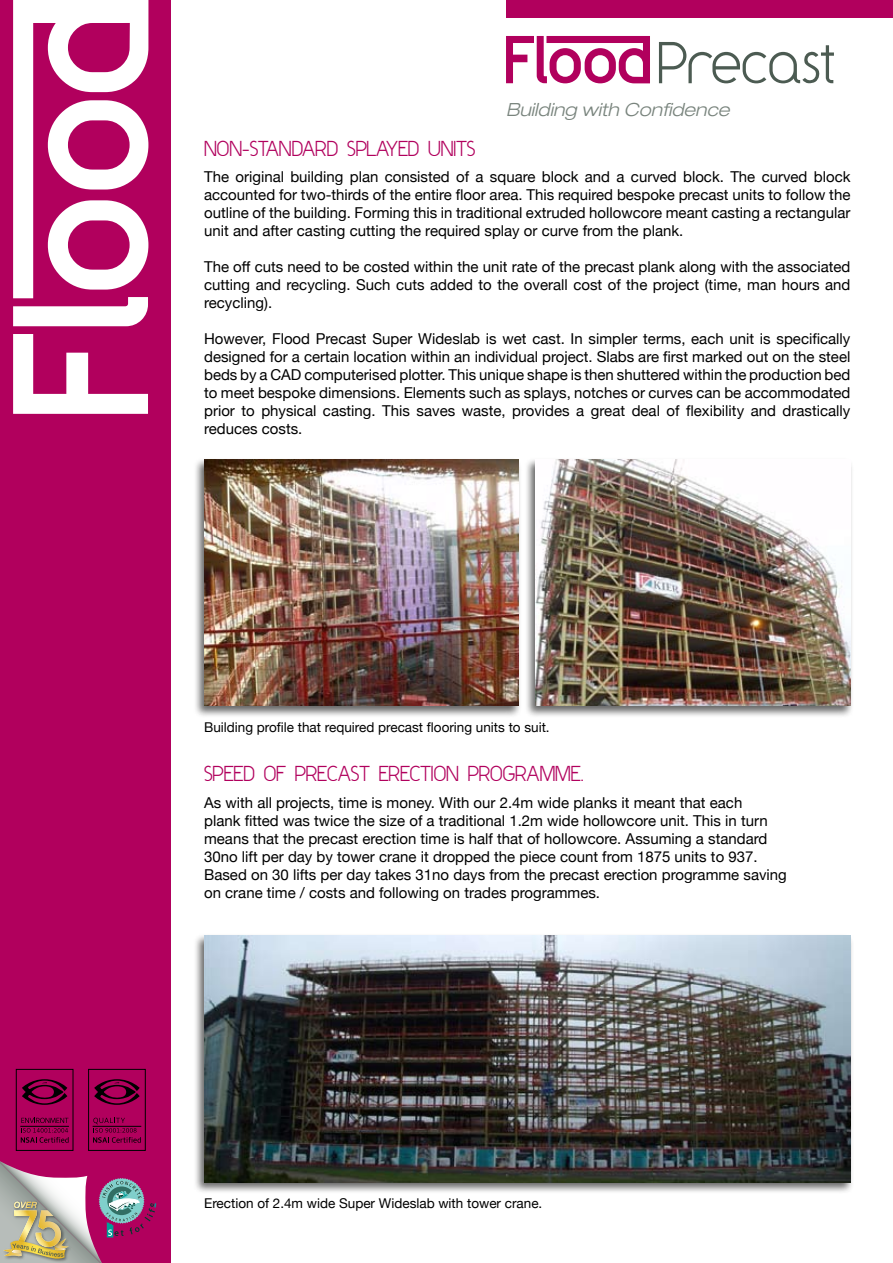
<style>
.page{position:relative;width:893px;height:1263px;background:#fff}
.page>*{position:absolute;margin:0;border:0;box-sizing:border-box;transform-origin:0 0}
.t1{font:italic 300 expanded 18.15px "Helvetica Neue";color:#79847d}
.t2{font:18px "Y2 K Neophyte";color:#b1005d}
.t3{font:15px/18px "Helvetica Neue";color:#000;text-align:justify}
.t4{font:13.5px "Helvetica Neue";color:#000}
</style>
<div class="page">
<div style="left:0;top:0;width:170px;height:1263px;background:#b1005d"></div>
<div style="left:193px;top:457px;width:335px;height:267px;background:#000;opacity:.6"></div>
<img style="left:204px;top:459px;width:315px;height:247px">
<div style="left:193px;top:933px;width:667px;height:267px;background:#000;opacity:.6"></div>
<img style="left:204px;top:935px;width:646px;height:247px">
<div style="left:524px;top:457px;width:336px;height:267px;background:#000;opacity:.6"></div>
<img style="left:536px;top:459px;width:314px;height:247px">
<svg style="left:13px;top:334px;width:135px;height:80px"></svg>
<svg style="left:13px;top:0;width:135px;height:326px"></svg>
<svg style="left:0;top:1161px;width:156px;height:102px"></svg>
<div style="left:16px;top:1069px;width:57px;height:81px;border:1px solid #000"></div>
<svg style="left:22px;top:1079px;width:45px;height:26px"></svg>
<hr style="left:20px;top:1126px;width:49px;height:1px;background:#000">
<svg style="left:21px;top:1118px;width:48px;height:25px"></svg>
<div style="left:88px;top:1069px;width:57px;height:81px;border:1px solid #000"></div>
<svg style="left:94px;top:1079px;width:46px;height:26px"></svg>
<svg style="left:93px;top:1118px;width:48px;height:25px"></svg>
<div style="left:506px;top:0;width:387px;height:17px;background:#b1005d"></div>
<svg style="left:659px;top:42px;width:175px;height:41px"></svg>
<svg style="left:506px;top:36px;width:144px;height:47px"></svg>
<p class="t1" style="left:506px;top:98px;width:225px">Building with Confidence</p>
<p class="t2" style="left:204px;top:136px;width:271px">NON-STANDARD SPLAYED UNITS</p>
<p class="t3" style="left:204px;top:169px;width:648px">The original building plan consisted of a square block and a curved block. The curved block accounted for two-thirds of the entire floor area. This required bespoke precast units to follow the outline of the building. Forming this in traditional extruded hollowcore meant casting a rectangular unit and after casting cutting the required splay or curve from the plank.</p>
<p class="t3" style="left:204px;top:259px;width:648px">The off cuts need to be costed within the unit rate of the precast plank along with the associated cutting and recycling. Such cuts added to the overall cost of the project (time, man hours and recycling).</p>
<p class="t3" style="left:204px;top:331px;width:648px">However, Flood Precast Super Wideslab is wet cast. In simpler terms, each unit is specifically designed for a certain location within an individual project. Slabs are first marked out on the steel beds by a CAD computerised plotter. This unique shape is then shuttered within the production bed to meet bespoke dimensions. Elements such as splays, notches or curves can be accommodated prior to physical casting. This saves waste, provides a great deal of flexibility and drastically reduces costs.</p>
<p class="t4" style="left:204px;top:717px;width:347px">Building profile that required precast flooring units to suit.</p>
<p class="t2" style="left:204px;top:761px;width:381px">SPEED OF PRECAST ERECTION PROGRAMME.</p>
<p class="t3" style="left:204px;top:794px;width:584px;text-align:left">As with all projects, time is money. With our 2.4m wide planks it meant that each<br>plank fitted was twice the size of a traditional 1.2m wide hollowcore unit. This in turn means that the precast erection time is half that of hollowcore. Assuming a standard 30no lift per day by tower crane it dropped the piece count from 1875 units to 937.<br>Based on 30 lifts per day takes 31no days from the precast erection programme saving on crane time / costs and following on trades programmes.</p>
<p class="t4" style="left:204px;top:1193px;width:340px">Erection of 2.4m wide Super Wideslab with tower crane.</p>
</div>
